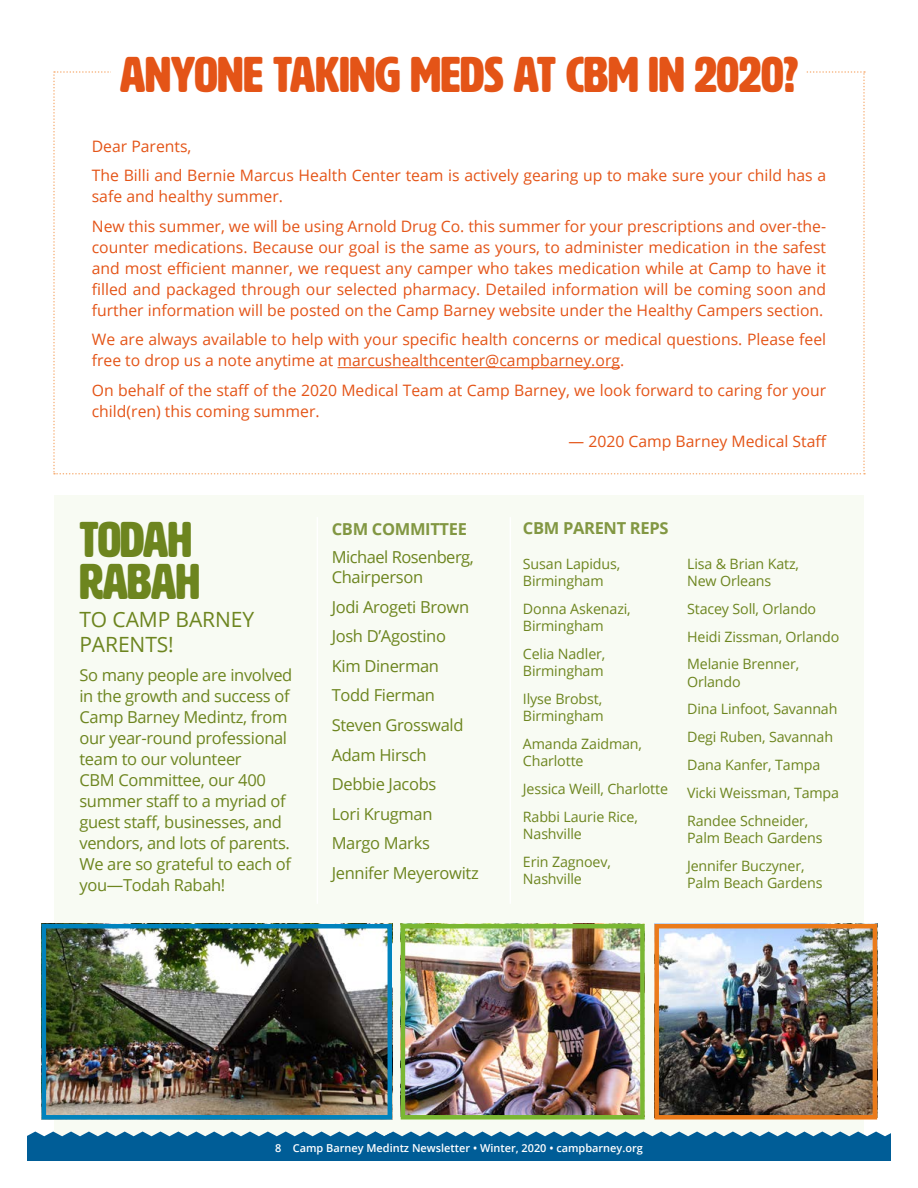
<style>
.page{position:relative;width:918px;height:1188px;background:#fff}
.page>*{position:absolute;margin:0;border:0;box-sizing:border-box;transform-origin:0 0}
.t1{font:49.5px "HWT Artz";letter-spacing:-.005em;color:#e45417}
.t2{font:49.5px/42px "HWT Artz";letter-spacing:-.02em;color:#6d851f}
.t3{font:21px/25.5px "Open Sans";letter-spacing:-.005em;color:#6d851f}
.t4{font:16.5px/21px "Open Sans";letter-spacing:-.02em;color:#6d851f}
.t5{font:700 16.5px "Open Sans";letter-spacing:-.02em;color:#829742}
.t6{font:15.75px/21px "Open Sans";color:#e45417}
.t7{font:14.25px/27.9px "Open Sans";letter-spacing:-.01em;color:#6d851f}
.t8{font:600 10.95px "Open Sans";color:#fff}
</style>
<div class="page">
<svg style="left:53px;top:71px;width:812px;height:404px"></svg>
<div style="left:112px;top:60px;width:694px;height:25px;background:#fff"></div>
<div style="left:54px;top:496px;width:810px;height:648px;background:#f8fbf3"></div>
<img style="left:47px;top:929px;width:340px;height:186px">
<div style="left:42px;top:924px;width:350px;height:196px;border:4px solid #0083bd"></div>
<img style="left:406px;top:929px;width:234px;height:186px">
<div style="left:401px;top:924px;width:244px;height:196px;border:4px solid #7ab732"></div>
<img style="left:659px;top:929px;width:213px;height:186px">
<div style="left:654px;top:924px;width:223px;height:196px;border:4px solid #eb7b1a"></div>
<hr style="left:338px;top:367px;width:282px;height:1px;background:#e45417">
<hr style="left:510px;top:517px;width:1px;height:387px;background:#fff">
<hr style="left:317px;top:517px;width:1px;height:387px;background:#fff">
<svg style="left:27px;top:1132px;width:864px;height:29px;background:#10679d"></svg>
<h1 class="t1" style="left:120px;top:49px;width:680px">ANYONE TAKING MEDS AT CBM IN 2020?</h1>
<p class="t6" style="left:92px;top:131px;width:736px;line-height:29.7px">Dear Parents,<br>The Billi and Bernie Marcus Health Center team is actively gearing up to make sure your child has a</p>
<p class="t6" style="left:92px;top:181px;width:736px;line-height:29.7px">safe and healthy summer.<br>New this summer, we will be using Arnold Drug Co. this summer for your prescriptions and over-the-</p>
<p class="t6" style="left:92px;top:236px;width:736px;text-align:justify">counter medications. Because our goal is the same as yours, to administer medication in the safest and most efficient manner, we request any camper who takes medication while at Camp to have it filled and packaged through our selected pharmacy. Detailed information will be coming soon and further information will be posted on the Camp Barney website under the Healthy Campers section.</p>
<p class="t6" style="left:92px;top:329px;width:736px">We are always available to help with your specific health concerns or medical questions. Please feel free to drop us a note anytime at marcushealthcenter@campbarney.org.</p>
<p class="t6" style="left:92px;top:379px;width:736px">On behalf of the staff of the 2020 Medical Team at Camp Barney, we look forward to caring for your child(ren) this coming summer.</p>
<p class="t6" style="left:569px;top:430px;width:260px">— 2020 Camp Barney Medical Staff</p>
<h1 class="t2" style="left:79px;top:519px;width:122px">TODAH<br>RABAH</h1>
<h2 class="t3" style="left:79px;top:606px;width:176px">TO CAMP BARNEY<br>PARENTS!</h2>
<p class="t4" style="left:79px;top:664px;width:214px">So many people are involved in the growth and success of<br>Camp Barney Medintz, from our year-round professional team to our volunteer<br>CBM Committee, our 400 summer staff to a myriad of guest staff, businesses, and vendors, and lots of parents.<br>We are so grateful to each of you—Todah Rabah!</p>
<p class="t5" style="left:332px;top:517px;width:137px">CBM COMMITTEE</p>
<p class="t4" style="left:332px;top:547px;width:144px;line-height:19.8px">Michael Rosenberg,<br>Chairperson</p>
<p class="t4" style="left:332px;top:591px;width:149px;line-height:29.5px">Jodi Arogeti Brown<br>Josh D’Agostino<br>Kim Dinerman<br>Todd Fierman<br>Steven Grosswald<br>Adam Hirsch<br>Debbie Jacobs<br>Lori Krugman<br>Margo Marks<br>Jennifer Meyerowitz</p>
<p class="t5" style="left:523px;top:516px;width:147px">CBM PARENT REPS</p>
<p class="t7" style="left:523px;top:555px;width:99px;line-height:17.1px">Susan Lapidus,<br>Birmingham</p>
<p class="t7" style="left:523px;top:600px;width:109px;line-height:17.1px">Donna Askenazi,<br>Birmingham</p>
<p class="t7" style="left:523px;top:645px;width:84px;line-height:17.1px">Celia Nadler,<br>Birmingham</p>
<p class="t7" style="left:523px;top:690px;width:82px;line-height:17.1px">Ilyse Brobst,<br>Birmingham</p>
<p class="t7" style="left:523px;top:735px;width:121px;line-height:17.1px">Amanda Zaidman,<br>Charlotte</p>
<p class="t7" style="left:523px;top:774px;width:147px">Jessica Weill, Charlotte<br>Rabbi Laurie Rice,</p>
<p class="t7" style="left:523px;top:819px;width:89px">Nashville<br>Erin Zagnoev,</p>
<p class="t7" style="left:523px;top:864px;width:61px">Nashville</p>
<p class="t7" style="left:687px;top:555px;width:114px;line-height:17.1px">Lisa &amp; Brian Katz,<br>New Orleans</p>
<p class="t7" style="left:687px;top:594px;width:154px">Stacey Soll, Orlando<br>Heidi Zissman, Orlando<br>Melanie Brenner,</p>
<p class="t7" style="left:687px;top:667px;width:154px">Orlando<br>Dina Linfoot, Savannah<br>Degi Ruben, Savannah<br>Dana Kanfer, Tampa<br>Vicki Weissman, Tampa<br>Randee Schneider,</p>
<p class="t7" style="left:687px;top:824px;width:137px">Palm Beach Gardens<br>Jennifer Buczyner,</p>
<p class="t7" style="left:687px;top:869px;width:137px">Palm Beach Gardens</p>
<p class="t8" style="left:275px;top:1140px;width:369px">8 Camp Barney Medintz Newsletter • Winter, 2020 • campbarney.org</p>
</div>
